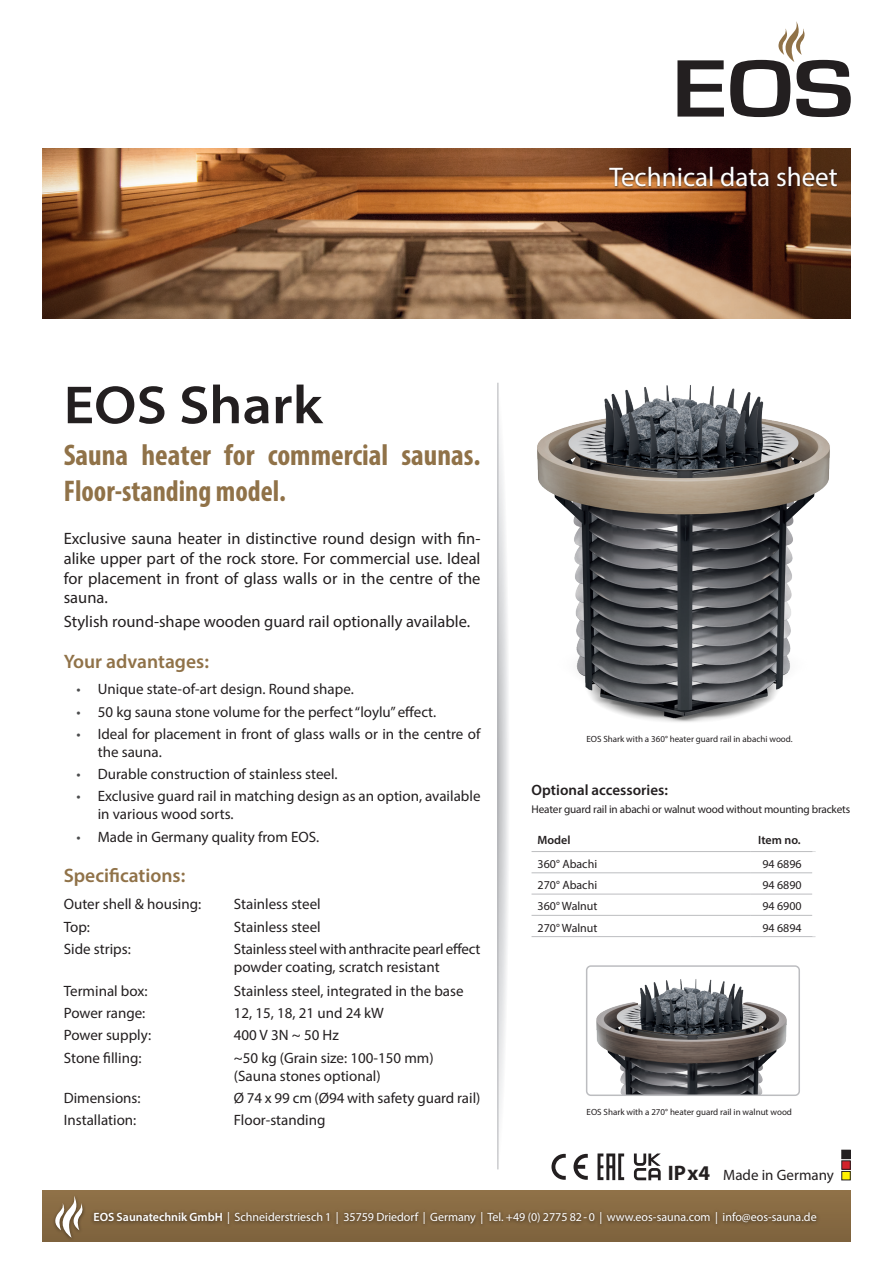
<style>
.page{position:relative;width:893px;height:1263px;background:#fff}
.page>*{position:absolute;margin:0;border:0;box-sizing:border-box;transform-origin:0 0}
.t1{font:600 semi-expanded 54px "Myriad Pro";color:#231f20}
.t2{font:700 condensed 30px/36px "Myriad Pro";color:#907248}
.t3{font:27px "Myriad Pro";color:#fff}
.t4{font:700 21px "Myriad Pro";color:#231f20}
.Fließtest{font:600 19.5px "Myriad Pro";color:#907248}
.Fließtest-2{font:16.5px/19.8px "Myriad Pro";color:#231f20;text-align:justify}
.t5{font:15px/18px "Myriad Pro";color:#231f20}
.t6{font:600 15px "Myriad Pro";color:#231f20}
.t7{font:12px "Myriad Pro";color:#fff}
.t8{font:12px "Myriad Pro";color:#231f20}
.t9{font:600 12px "Myriad Pro";color:#231f20}
.t10{font:11.25px "Myriad Pro";letter-spacing:-.015em;color:#231f20}
.t11{font:9px "Myriad Pro";color:#231f20}
.s1{color:#4b4c4d}
.s2{font-weight:600}
</style>
<div class="page">
<div style="left:43px;top:1191px;width:807px;height:51px;background:#8a6d44"></div>
<svg style="left:677px;top:60px;width:47px;height:57px"></svg>
<svg style="left:730px;top:21px;width:121px;height:96px"></svg>
<img style="left:43px;top:149px;width:807px;height:170px">
<div style="left:90px;top:1208px;width:731px;height:20px;background:#231f20;opacity:.75"></div>
<div style="left:52px;top:1194px;width:34px;height:48px;background:#7e633d"></div>
<svg style="left:53px;top:1195px;width:31px;height:43px"></svg>
<svg style="left:498px;top:383px;width:10px;height:786px"></svg>
<hr style="left:497px;top:383px;width:1px;height:786px;background:#b2b3b7">
<img style="left:537px;top:385px;width:293px;height:337px">
<img style="left:596px;top:979px;width:191px;height:114px">
<div style="left:586px;top:965px;width:214px;height:131px;border:2px solid #bcbdc0;border-radius:4px"></div>
<svg style="left:551px;top:1154px;width:15px;height:26px"></svg>
<svg style="left:573px;top:1154px;width:15px;height:26px"></svg>
<svg style="left:597px;top:1153px;width:27px;height:27px"></svg>
<svg style="left:634px;top:1153px;width:27px;height:27px"></svg>
<div style="left:842px;top:1150px;width:8px;height:9px;background:#231f20"></div>
<div style="left:842px;top:1161px;width:8px;height:8px;background:#d1232a"></div>
<div style="left:842px;top:1171px;width:8px;height:9px;background:#fff101"></div>
<div style="left:842px;top:1171px;width:8px;height:9px;border:1px solid #231f20"></div>
<div style="left:608px;top:166px;width:231px;height:23px;background:#231f20;opacity:.75"></div>
<svg style="left:531px;top:873px;width:281px;height:21px"></svg>
<hr style="left:749px;top:873px;width:2px;height:21px;background:#fff">
<hr style="left:531px;top:851px;width:219px;height:1px;background:#bcbdc0">
<hr style="left:750px;top:851px;width:65px;height:1px;background:#bcbdc0">
<hr style="left:531px;top:872px;width:219px;height:1px;background:#bcbdc0">
<hr style="left:750px;top:872px;width:62px;height:1px;background:#bcbdc0">
<hr style="left:531px;top:894px;width:219px;height:1px;background:#bcbdc0">
<hr style="left:750px;top:894px;width:62px;height:1px;background:#bcbdc0">
<hr style="left:531px;top:915px;width:219px;height:1px;background:#bcbdc0">
<hr style="left:750px;top:915px;width:62px;height:1px;background:#bcbdc0">
<hr style="left:531px;top:936px;width:219px;height:1px;background:#bcbdc0">
<hr style="left:750px;top:936px;width:65px;height:1px;background:#bcbdc0">
<p class="t3" style="left:610px;top:160px;width:230px">Technical data sheet</p>
<p class="t1" style="left:64px;top:375px;width:260px">EOS Shark</p>
<p class="t2" style="left:64px;top:436px;width:418px">Sauna heater for commercial saunas.<br>Floor-standing model.</p>
<p class="Fließtest-2" style="left:64px;top:528px;width:418px">Exclusive sauna heater in distinctive round design with fin&shy;alike upper part of the rock store. For commercial use. Ideal for placement in front of glass walls or in the centre of the sauna.</p>
<p class="Fließtest-2" style="left:64px;top:612px;width:408px">Stylish round-shape wooden guard rail optionally available.</p>
<p class="Fließtest" style="left:64px;top:649px;width:147px">Your advantages:</p>
<p class="t5" style="left:77px;top:680px;width:279px"><span class="s1">•</span> Unique state-of-art design. Round shape.</p>
<p class="t5" style="left:77px;top:702px;width:361px"><span class="s1">•</span> 50 kg sauna stone volume for the perfect “loylu” effect.</p>
<p class="t5" style="left:98px;top:724px;width:384px;text-indent:-21px"><span class="s1">•</span> Ideal for placement in front of glass walls or in the centre of the sauna.</p>
<p class="t5" style="left:77px;top:765px;width:263px"><span class="s1">•</span> Durable construction of stainless steel.</p>
<p class="t5" style="left:98px;top:787px;width:384px;text-indent:-21px"><span class="s1">•</span> Exclusive guard rail in matching design as an option, available in various wood sorts.</p>
<p class="t5" style="left:77px;top:827px;width:244px"><span class="s1">•</span> Made in Germany quality from EOS.</p>
<p class="Fließtest" style="left:64px;top:863px;width:123px">Specifications:</p>
<p class="t5" style="left:64px;top:894px;width:139px">Outer shell &amp; housing:</p>
<p class="t5" style="left:234px;top:894px;width:88px">Stainless steel</p>
<p class="t5" style="left:64px;top:918px;width:28px">Top:</p>
<p class="t5" style="left:234px;top:918px;width:88px">Stainless steel</p>
<p class="t5" style="left:64px;top:940px;width:69px">Side strips:</p>
<p class="t5" style="left:234px;top:940px;width:248px">Stainless steel with anthracite pearl effect powder coating, scratch resistant</p>
<p class="t5" style="left:64px;top:982px;width:85px">Terminal box:</p>
<p class="t5" style="left:234px;top:982px;width:231px">Stainless steel, integrated in the base</p>
<p class="t5" style="left:64px;top:1004px;width:83px">Power range:</p>
<p class="t5" style="left:234px;top:1004px;width:152px">12, 15, 18, 21 und 24 kW</p>
<p class="t5" style="left:64px;top:1026px;width:89px">Power supply:</p>
<p class="t5" style="left:234px;top:1026px;width:107px">400 V 3N ~ 50 Hz</p>
<p class="t5" style="left:64px;top:1048px;width:79px">Stone filling:</p>
<p class="t5" style="left:234px;top:1048px;width:201px">~50 kg (Grain size: 100-150 mm)</p>
<p class="t5" style="left:234px;top:1066px;width:148px">(Sauna stones optional)</p>
<p class="t5" style="left:64px;top:1089px;width:78px">Dimensions:</p>
<p class="t5" style="left:234px;top:1089px;width:248px">Ø 74 x 99 cm (Ø94 with safety guard rail)</p>
<p class="t5" style="left:64px;top:1111px;width:74px">Installation:</p>
<p class="t5" style="left:234px;top:1111px;width:93px">Floor-standing</p>
<p class="t11" style="left:586px;top:733px;width:208px">EOS Shark with a 360° heater guard rail in abachi wood.</p>
<p class="t6" style="left:531px;top:780px;width:138px">Optional accessories:</p>
<p class="t10" style="left:531px;top:802px;width:320px">Heater guard rail in abachi or walnut wood without mounting brackets</p>
<p class="t9" style="left:537px;top:833px;width:34px">Model</p>
<p class="t9" style="left:758px;top:833px;width:44px">Item no.</p>
<p class="t8" style="left:537px;top:856px;width:61px">360° Abachi</p>
<p class="t8" style="left:762px;top:856px;width:41px">94 6896</p>
<p class="t8" style="left:537px;top:877px;width:61px">270° Abachi</p>
<p class="t8" style="left:762px;top:877px;width:41px">94 6890</p>
<p class="t8" style="left:537px;top:899px;width:62px">360° Walnut</p>
<p class="t8" style="left:762px;top:899px;width:41px">94 6900</p>
<p class="t8" style="left:537px;top:920px;width:62px">270° Walnut</p>
<p class="t8" style="left:762px;top:920px;width:41px">94 6894</p>
<p class="t11" style="left:587px;top:1106px;width:207px">EOS Shark with a 270° heater guard rail in walnut wood</p>
<p class="t4" style="left:668px;top:1159px;width:44px">IP x4</p>
<p class="t5" style="left:723px;top:1166px;width:112px">Made in Germany</p>
<p class="t7" style="left:94px;top:1210px;width:725px"><span class="s2">EOS Saunatechnik GmbH</span> | Schneiderstriesch 1 | 35759 Driedorf | Germany | Tel. +49 (0) 2775 82 - 0 | www.eos-sauna.com | info@eos-sauna.de</p>
</div>
